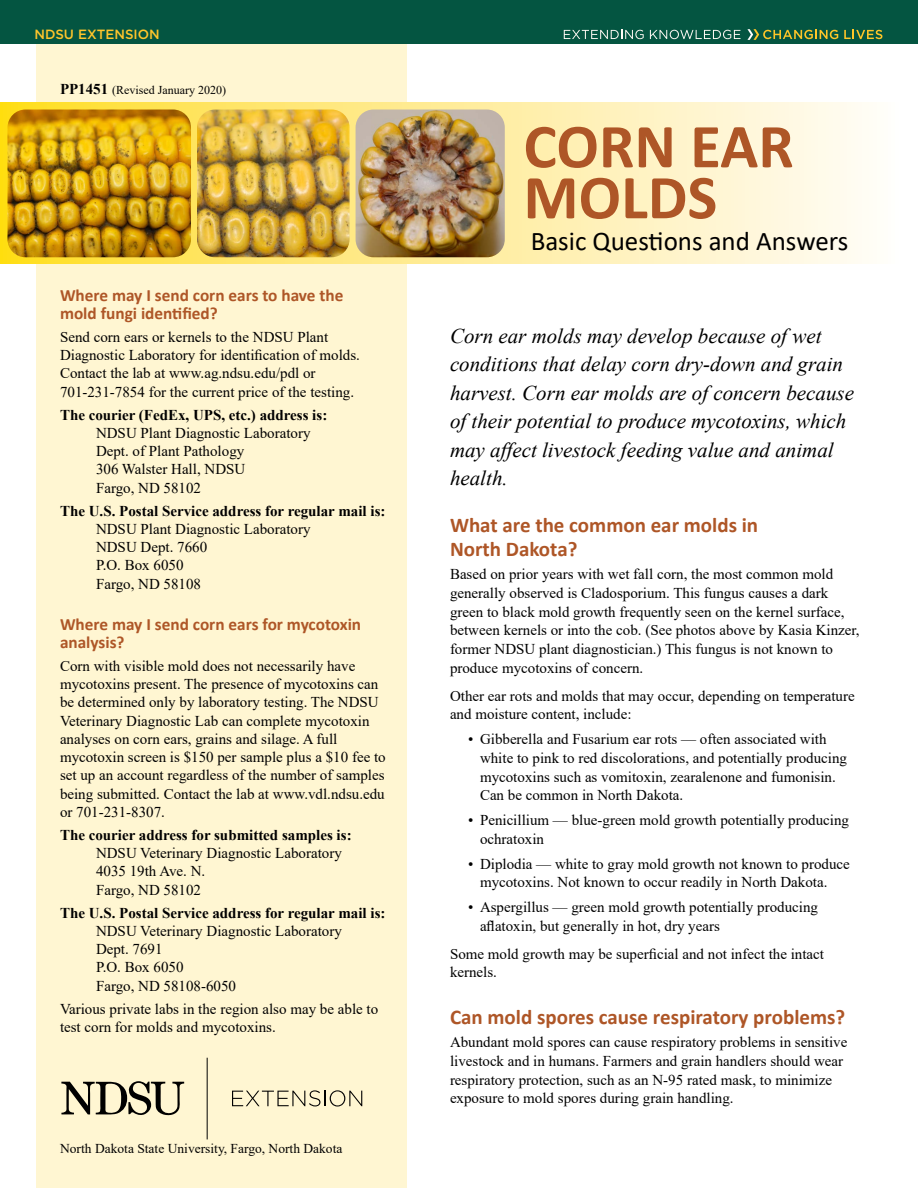
<style>
.page{position:relative;width:918px;height:1188px;background:#fff}
.page>*{position:absolute;margin:0;border:0;box-sizing:border-box;transform-origin:0 0}
.t1{font:700 63px/51px "Calibri";color:#ae5627}
.t2{font:27px "Calibri";color:#000}
.t3{font:italic 21px/28.5px "Times New Roman";color:#000}
.t4{font:700 21px/24px "Calibri";color:#ae5627}
.t5{font:700 17.25px/18px "Calibri";color:#ae5627}
.t6{font:15px/18.3px "Times New Roman";color:#000}
.t7{font:700 15px "Times New Roman";color:#000}
.t8{font:13.5px "Times New Roman";color:#000}
.t9{font:500 13.35px "Gotham";color:#ffc52b}
.t10{font:12px "Times New Roman";color:#000}
.s1{font-weight:700;font-size:15px}
</style>
<div class="page">
<div style="left:36px;top:0;width:370px;height:1188px;background:#fff6d2"></div>
<div style="left:0;top:102px;width:902px;height:162px;background:linear-gradient(to right,#ffdd29,#fffcff)"></div>
<img style="left:356px;top:110px;width:149px;height:147px">
<img style="left:8px;top:110px;width:183px;height:147px">
<img style="left:197px;top:110px;width:153px;height:147px">
<svg style="left:61px;top:1081px;width:123px;height:35px"></svg>
<hr style="left:207px;top:1058px;width:1px;height:81px;background:#000">
<svg style="left:232px;top:1090px;width:130px;height:17px"></svg>
<div style="left:0;top:0;width:918px;height:43px;background:#045541"></div>
<svg style="left:564px;top:30px;width:80px;height:9px"></svg>
<svg style="left:650px;top:30px;width:91px;height:9px"></svg>
<svg style="left:844px;top:30px;width:38px;height:9px"></svg>
<svg style="left:747px;top:29px;width:91px;height:11px"></svg>
<p class="t9" style="left:34px;top:25px;width:127px">NDSU EXTENSION</p>
<p class="t10" style="left:60px;top:81px;width:168px"><span class="s1">PP1451</span> (Revised January 2020)</p>
<p class="t5" style="left:60px;top:286px;width:285px">Where may I send corn ears to have the mold fungi identified?</p>
<p class="t6" style="left:60px;top:327px;width:301px">Send corn ears or kernels to the NDSU Plant Diagnostic Laboratory for identification of molds.<br>Contact the lab at www.ag.ndsu.edu/pdl or 701-231-7854 for the current price of the testing.</p>
<p class="t7" style="left:60px;top:404px;width:269px">The courier (FedEx, UPS, etc.) address is:</p>
<p class="t6" style="left:96px;top:423px;width:216px">NDSU Plant Diagnostic Laboratory<br>Dept. of Plant Pathology<br>306 Walster Hall, NDSU<br>Fargo, ND 58102</p>
<p class="t7" style="left:60px;top:500px;width:327px">The U.S. Postal Service address for regular mail is:</p>
<p class="t6" style="left:96px;top:519px;width:216px">NDSU Plant Diagnostic Laboratory<br>NDSU Dept. 7660<br>P.O. Box 6050<br>Fargo, ND 58108</p>
<p class="t5" style="left:60px;top:614px;width:303px">Where may I send corn ears for mycotoxin analysis?</p>
<p class="t6" style="left:60px;top:656px;width:327px">Corn with visible mold does not necessarily have mycotoxins present. The presence of mycotoxins can be determined only by laboratory testing. The NDSU Veterinary Diagnostic Lab can complete mycotoxin analyses on corn ears, grains and silage. A full mycotoxin screen is $150 per sample plus a $10 fee to set up an account regardless of the number of samples being submitted. Contact the lab at www.vdl.ndsu.edu or 701-231-8307.</p>
<p class="t7" style="left:60px;top:824px;width:293px">The courier address for submitted samples is:</p>
<p class="t6" style="left:96px;top:843px;width:247px">NDSU Veterinary Diagnostic Laboratory<br>4035 19th Ave. N.<br>Fargo, ND 58102</p>
<p class="t7" style="left:60px;top:902px;width:327px">The U.S. Postal Service address for regular mail is:</p>
<p class="t6" style="left:96px;top:921px;width:247px">NDSU Veterinary Diagnostic Laboratory<br>Dept. 7691<br>P.O. Box 6050<br>Fargo, ND 58108-6050</p>
<p class="t6" style="left:60px;top:999px;width:320px">Various private labs in the region also may be able to test corn for molds and mycotoxins.</p>
<p class="t8" style="left:60px;top:1139px;width:284px">North Dakota State University, Fargo, North Dakota</p>
<h1 class="t1" style="left:524px;top:120px;width:272px">CORN EAR<br>MOLDS</h1>
<h2 class="t2" style="left:531px;top:222px;width:319px">Basic Questions and Answers</h2>
<h3 class="t3" style="left:450px;top:321px;width:406px">Corn ear molds may develop because of wet conditions that delay corn dry-down and grain harvest. Corn ear molds are of concern because of their potential to produce mycotoxins, which may affect livestock feeding value and animal health.</h3>
<h3 class="t4" style="left:450px;top:513px;width:310px">What are the common ear molds in<br>North Dakota?</h3>
<p class="t6" style="left:450px;top:564px;width:411px;line-height:18.8px">Based on prior years with wet fall corn, the most common mold generally observed is Cladosporium. This fungus causes a dark green to black mold growth frequently seen on the kernel surface, between kernels or into the cob. (See photos above by Kasia Kinzer, former NDSU plant diagnostician.) This fungus is not known to produce mycotoxins of concern.</p>
<p class="t6" style="left:450px;top:686px;width:406px;line-height:18.8px">Other ear rots and molds that may occur, depending on temperature and moisture content, include:</p>
<p class="t6" style="left:480px;top:729px;width:369px;line-height:18.8px;text-indent:-12px">• Gibberella and Fusarium ear rots — often associated with white to pink to red discolorations, and potentially producing mycotoxins such as vomitoxin, zearalenone and fumonisin.<br>Can be common in North Dakota.</p>
<p class="t6" style="left:480px;top:810px;width:371px;line-height:18.8px;text-indent:-12px">• Penicillium — blue-green mold growth potentially producing ochratoxin</p>
<p class="t6" style="left:480px;top:854px;width:371px;line-height:18.8px;text-indent:-12px">• Diplodia — white to gray mold growth not known to produce mycotoxins. Not known to occur readily in North Dakota.</p>
<p class="t6" style="left:480px;top:897px;width:340px;line-height:18.8px;text-indent:-12px">• Aspergillus — green mold growth potentially producing aflatoxin, but generally in hot, dry years</p>
<p class="t6" style="left:450px;top:944px;width:376px;line-height:18.8px">Some mold growth may be superficial and not infect the intact kernels.</p>
<h3 class="t4" style="left:450px;top:1005px;width:397px">Can mold spores cause respiratory problems?</h3>
<p class="t6" style="left:450px;top:1032px;width:399px;line-height:18.8px">Abundant mold spores can cause respiratory problems in sensitive livestock and in humans. Farmers and grain handlers should wear respiratory protection, such as an N-95 rated mask, to minimize exposure to mold spores during grain handling.</p>
</div>
